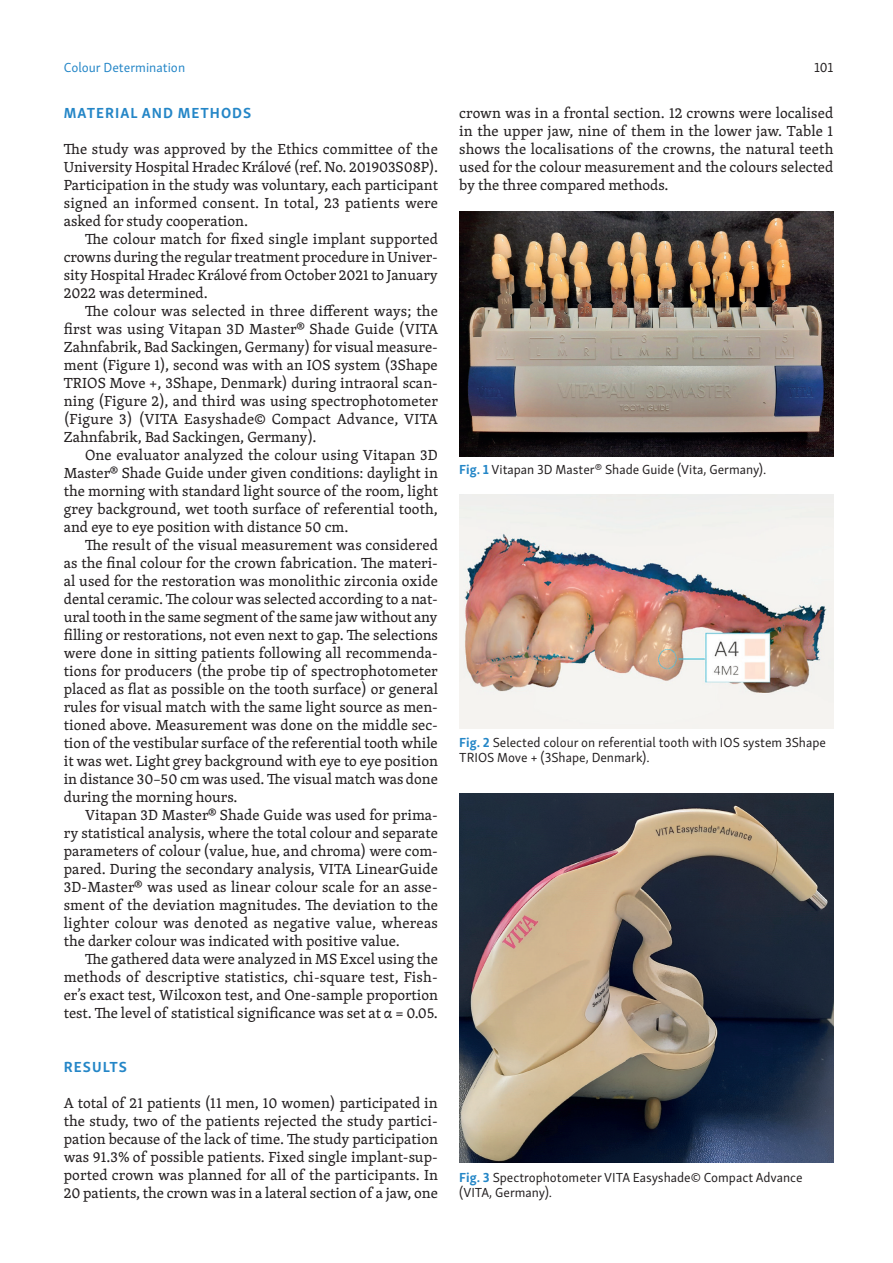
<style>
.page{position:relative;width:893px;height:1263px;background:#fff}
.page>*{position:absolute;margin:0;border:0;box-sizing:border-box;transform-origin:0 0}
._06B_Základní_text_o{font:15px/18px "Skolar PE";color:#231f20;text-align:justify}
._06A_Základní_text_b{font:15px/18px "Skolar PE";color:#231f20;text-align:justify}
._07_Mezititulek_1{font:700 15px "Skolar Sans PE";letter-spacing:.07em;color:#2486c7}
._09_Název_obrázku{font:13.5px/15.6px "Skolar Sans PE";color:#231f20}
.Zahlavi_vpravo{font:13.5px "Skolar Sans PE";color:#2486c7}
.Zahlavi_vpravo-2{font:13.5px "Skolar Sans PE";color:#231f20}
.s1{font-weight:700;color:#2486c7}
</style>
<div class="page">
<img style="left:459px;top:212px;width:374px;height:244px">
<img style="left:459px;top:495px;width:374px;height:234px">
<img style="left:459px;top:794px;width:374px;height:369px">
<p class="Zahlavi_vpravo" style="left:64px;top:57px;width:123px">Colour Determination</p>
<p class="Zahlavi_vpravo-2" style="left:814px;top:57px;width:21px">101</p>
<p class="_07_Mezititulek_1" style="left:64px;top:100px;width:189px">MATERIAL AND METHODS</p>
<p class="_06A_Základní_text_b" style="left:64px;top:139px;width:376px">The study was approved by the Ethics committee of the University Hospital Hradec Králové (ref. No. 201903S08P).<br>Participation in the study was voluntary, each participant signed an informed consent. In total, 23 patients were asked for study cooperation.</p>
<p class="_06B_Základní_text_o" style="left:64px;top:229px;width:376px;text-indent:21px">The colour match for fixed single implant supported crowns during the regular treatment procedure in Univer&shy;sity Hospital Hradec Králové from October 2021 to January 2022 was determined.</p>
<p class="_06B_Základní_text_o" style="left:64px;top:301px;width:376px;text-indent:21px">The colour was selected in three different ways; the first was using Vitapan 3D Master® Shade Guide (VITA Zahnfabrik, Bad Sackingen, Germany) for visual measure&shy;ment (Figure 1), second was with an IOS system (3Shape TRIOS Move +, 3Shape, Denmark) during intraoral scan&shy;ning (Figure 2), and third was using spectrophotometer (Figure 3) (VITA Easyshade© Compact Advance, VITA Zahnfabrik, Bad Sackingen, Germany).</p>
<p class="_06B_Základní_text_o" style="left:64px;top:445px;width:376px;text-indent:21px">One evaluator analyzed the colour using Vitapan 3D Master® Shade Guide under given conditions: daylight in the morning with standard light source of the room, light grey background, wet tooth surface of referential tooth, and eye to eye position with distance 50 cm.</p>
<p class="_06B_Základní_text_o" style="left:64px;top:535px;width:376px;text-indent:21px">The result of the visual measurement was considered as the final colour for the crown fabrication. The materi&shy;al used for the restoration was monolithic zirconia oxide dental ceramic. The colour was selected according to a nat&shy;ural tooth in the same segment of the same jaw without any filling or restorations, not even next to gap. The selections were done in sitting patients following all recommenda&shy;tions for producers (the probe tip of spectrophotometer placed as flat as possible on the tooth surface) or general rules for visual match with the same light source as men&shy;tioned above. Measurement was done on the middle sec&shy;tion of the vestibular surface of the referential tooth while it was wet. Light grey background with eye to eye position in distance 30–50 cm was used. The visual match was done during the morning hours.</p>
<p class="_06B_Základní_text_o" style="left:64px;top:805px;width:376px;text-indent:21px">Vitapan 3D Master® Shade Guide was used for prima&shy;ry statistical analysis, where the total colour and separate parameters of colour (value, hue, and chroma) were com&shy;pared. During the secondary analysis, VITA LinearGuide 3D-Master® was used as linear colour scale for an asse&shy;sment of the deviation magnitudes. The deviation to the lighter colour was denoted as negative value, whereas the darker colour was indicated with positive value.</p>
<p class="_06B_Základní_text_o" style="left:64px;top:949px;width:376px;text-indent:21px">The gathered data were analyzed in MS Excel using the methods of descriptive statistics, chi-square test, Fish&shy;er’s exact test, Wilcoxon test, and One-sample proportion test. The level of statistical significance was set at α = 0.05.</p>
<p class="_07_Mezititulek_1" style="left:64px;top:1054px;width:65px">RESULTS</p>
<p class="_06A_Základní_text_b" style="left:64px;top:1093px;width:376px">A total of 21 patients (11 men, 10 women) participated in the study, two of the patients rejected the study partici&shy;pation because of the lack of time. The study participation was 91.3% of possible patients. Fixed single implant-sup&shy;ported crown was planned for all of the participants. In 20 patients, the crown was in a lateral section of a jaw, one</p>
<p class="_06A_Základní_text_b" style="left:459px;top:103px;width:376px">crown was in a frontal section. 12 crowns were localised in the upper jaw, nine of them in the lower jaw. Table 1 shows the localisations of the crowns, the natural teeth used for the colour measurement and the colours selected by the three compared methods.</p>
<p class="_09_Název_obrázku" style="left:459px;top:461px;width:309px"><span class="s1">Fig. 1</span> Vitapan 3D Master® Shade Guide (Vita, Germany).</p>
<p class="_09_Název_obrázku" style="left:459px;top:733px;width:368px"><span class="s1">Fig. 2</span> Selected colour on referential tooth with IOS system 3Shape<br>TRIOS Move + (3Shape, Denmark).</p>
<p class="_09_Název_obrázku" style="left:459px;top:1168px;width:345px"><span class="s1">Fig. 3</span> Spectrophotometer VITA Easyshade© Compact Advance (VITA, Germany).</p>
</div>
